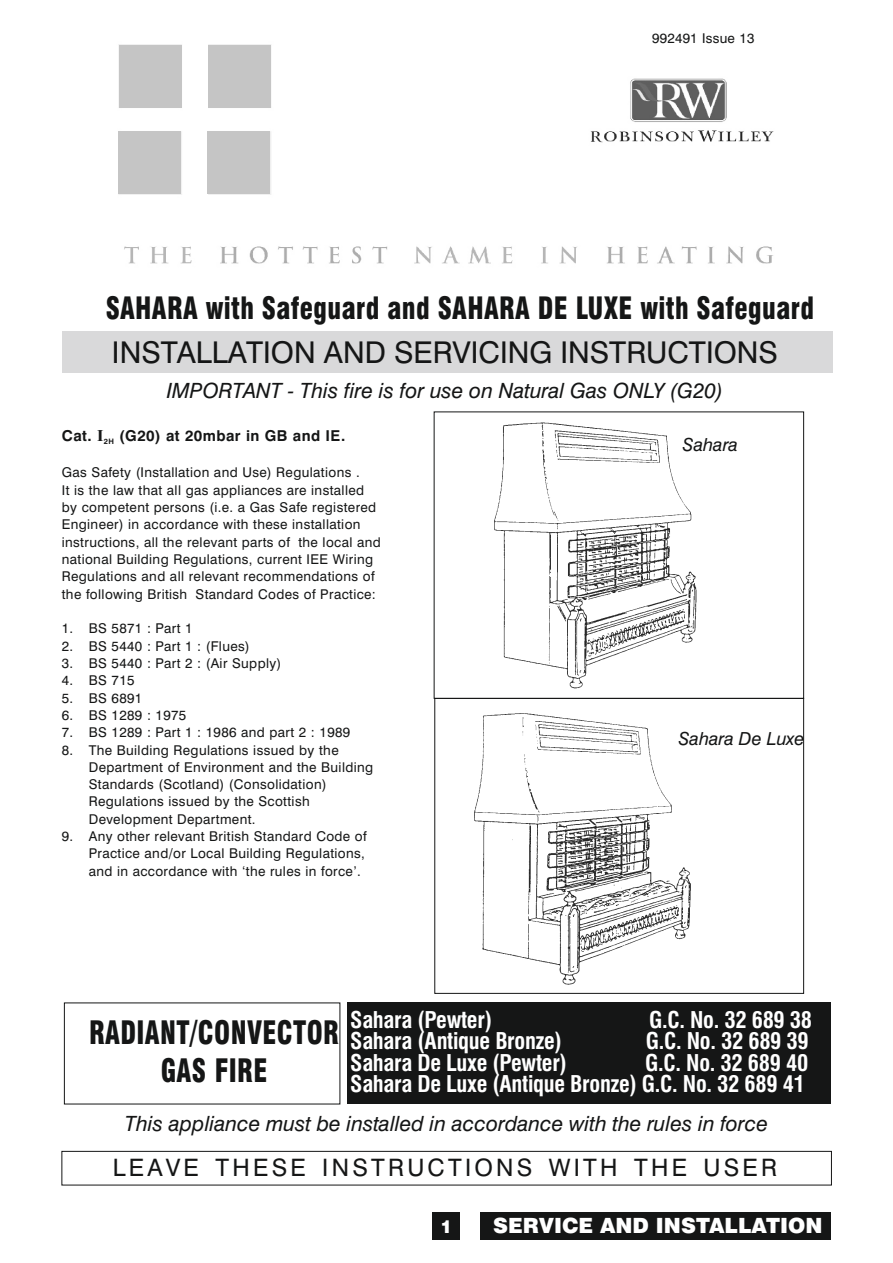
<style>
.page{position:relative;width:893px;height:1263px;background:#fff}
.page>*{position:absolute;margin:0;border:0;box-sizing:border-box;transform-origin:0 0}
.t1{font:900 condensed 31.5px/37.7px "Swiss 721 BT";letter-spacing:.015em;color:#151616;text-align:center;scale:.86 1}
.t2{font:900 condensed 30px "Swiss 721 BT";letter-spacing:.015em;color:#151616;scale:.89 1}
.t3{font:30px "Swiss 721 BT";color:#151616}
.t4{font:24px "Swiss 721 BT";letter-spacing:.135em;color:#151616}
.t5{font:700 condensed 22.5px/21.6px "Swiss 721 BT";letter-spacing:-.015em;color:#fff;text-align:right}
.t6{font:italic 21px "Swiss 721 BT";color:#151616}
.t7{font:900 21px "Swiss 721 BT";color:#fff}
.t8{font:italic 18px "Swiss 721 BT";color:#151616}
.t9{font:900 18px "Swiss 721 BT";color:#fff}
.t10{font:700 15px "Swiss 721 BT";letter-spacing:.03em;color:#151616}
.t11{font:13.5px/17.2px "Swiss 721 BT";letter-spacing:.025em;color:#151616}
.t12{font:700 7.5px "Swiss 721 BT";color:#151616}
.s1{font-family:"Times New Roman";font-size:16.5px}
</style>
<div class="page">
<div style="left:62px;top:331px;width:770px;height:42px;background:#d9d9da"></div>
<div style="left:433px;top:1212px;width:27px;height:27px;background:#151616"></div>
<div style="left:480px;top:1212px;width:351px;height:27px;background:#151616"></div>
<div style="left:61px;top:1151px;width:771px;height:34px;border:1px solid #151616"></div>
<div style="left:434px;top:698px;width:370px;height:296px;border:1px solid #151616"></div>
<img style="left:494px;top:422px;width:203px;height:267px">
<img style="left:474px;top:713px;width:217px;height:272px">
<div style="left:682px;top:707px;width:12px;height:15px;background:#fff"></div>
<img style="left:118px;top:44px;width:656px;height:220px">
<div style="left:119px;top:45px;width:63px;height:63px;background:#c5c5c5"></div>
<div style="left:208px;top:131px;width:62px;height:63px;background:#c5c5c5"></div>
<div style="left:119px;top:132px;width:62px;height:62px;background:#c5c5c5"></div>
<div style="left:208px;top:45px;width:63px;height:63px;background:#c5c5c5"></div>
<div style="left:347px;top:1003px;width:484px;height:101px;background:#151616"></div>
<p class="t11" style="left:652px;top:31px;width:104px">992491 Issue 13</p>
<h2 class="t2" style="left:106px;top:296px;width:797px">SAHARA with Safeguard and SAHARA DE LUXE with Safeguard</h2>
<h2 class="t3" style="left:112px;top:340px;width:667px">INSTALLATION AND SERVICING INSTRUCTIONS</h2>
<h3 class="t6" style="left:167px;top:382px;width:558px">IMPORTANT - This fire is for use on Natural Gas ONLY (G20)</h3>
<p class="t10" style="left:62px;top:430px;width:285px">Cat. <span class="s1">I</span> (G20) at 20mbar in G and IE.</p>
<p class="t10" style="left:277px;top:430px;width:12px">B</p>
<p class="t12" style="left:104px;top:438px;width:12px">2H</p>
<p class="t11" style="left:62px;top:465px;width:320px">Gas Safety (Installation and Use) Regulations .<br>It is the law that all gas appliances are installed by competent persons (i.e. a Gas Safe registered Engineer) in accordance with these installation instructions, all the relevant parts of the local and national Building Regulations, current IEE Wiring Regulations and all relevant recommendations of the following British Standard Codes of Practice:</p>
<p class="t11" style="left:62px;top:621px;width:132px">1. BS 5871 : Part 1</p>
<p class="t11" style="left:62px;top:638px;width:189px">2. BS 5440 : Part 1 : (Flues)</p>
<p class="t11" style="left:62px;top:656px;width:221px">3. BS 5440 : Part 2 : (Air Supply)</p>
<p class="t11" style="left:62px;top:673px;width:74px">4. BS 715</p>
<p class="t11" style="left:62px;top:690px;width:82px">5. BS 6891</p>
<p class="t11" style="left:62px;top:708px;width:126px">6. BS 1289 : 1975</p>
<p class="t11" style="left:62px;top:725px;width:290px">7. BS 1289 : Part 1 : 1986 and part 2 : 1989</p>
<p class="t11" style="left:89px;top:742px;width:286px;text-indent:-27px">8. The Building Regulations issued by the Department of Environment and the Building Standards (Scotland) (Consolidation)<br>Regulations issued by the Scottish Development Department.</p>
<p class="t11" style="left:89px;top:829px;width:279px;text-indent:-27px">9. Any other relevant British Standard Code of<br>Practice and/or Local Building Regulations, and in accordance with ‘the rules in force’.</p>
<h3 class="t8" style="left:683px;top:437px;width:57px">Sahara</h3>
<h3 class="t8" style="left:679px;top:731px;width:127px">Sahara De Luxe</h3>
<h1 class="t1" style="left:89px;top:1017px;width:292px">RADIANT/CONVECTOR<br>GAS FIRE</h1>
<h3 class="t5" style="left:350px;top:1011px;width:143px">Sahara (Pewter)</h3>
<h3 class="t5" style="left:649px;top:1011px;width:165px">G.C. No. 32 689 38</h3>
<h3 class="t5" style="left:350px;top:1032px;width:213px">Sahara (Antique Bronze)</h3>
<h3 class="t5" style="left:646px;top:1032px;width:165px">G.C. No. 32 689 39</h3>
<h3 class="t5" style="left:350px;top:1054px;width:218px">Sahara De Luxe (Pewter)</h3>
<h3 class="t5" style="left:350px;top:1054px;width:460px">G.C. No. 32 689 40<br>Sahara De Luxe (Antique Bronze) G.C. No. 32 689 41</h3>
<h3 class="t6" style="left:125px;top:1114px;width:645px">This appliance must be installed in accordance with the rules in force</h3>
<h3 class="t4" style="left:113px;top:1158px;width:666px">LEAVE THESE INSTRUCTIONS WITH THE USER</h3>
<h3 class="t9" style="left:441px;top:1219px;width:13px">1</h3>
<h3 class="t7" style="left:493px;top:1217px;width:331px">SERVICE AND INSTALLATION</h3>
</div>
